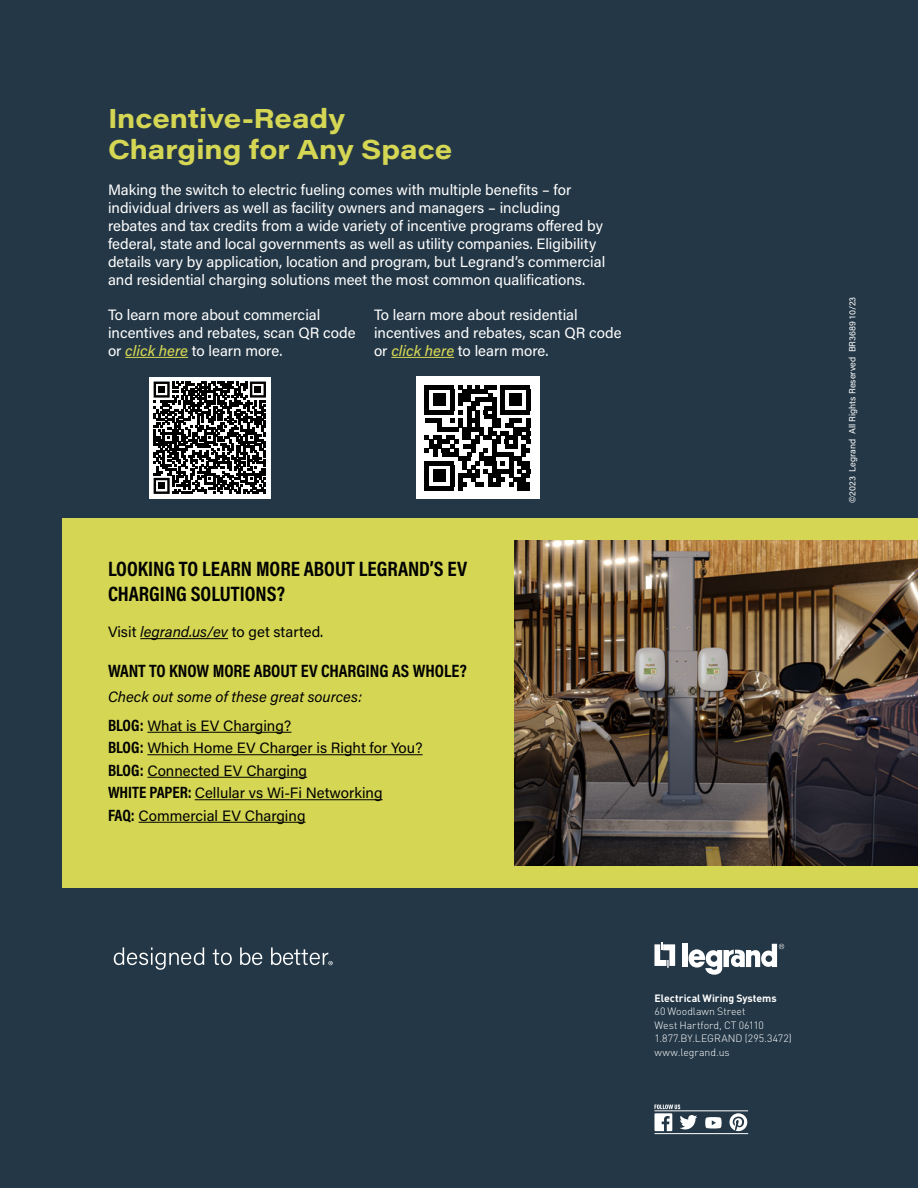
<style>
.page{position:relative;width:918px;height:1188px;background:#243746}
.page>*{position:absolute;margin:0;border:0;box-sizing:border-box;transform-origin:0 0}
.t1{font:700 27px/31.5px "Acumin Pro Wide";color:#d4d654}
.t2{font:700 21px/25.2px "Acumin Pro Cond";color:#000}
.t3{font:700 18px "Acumin Pro Cond";color:#000}
.t4{font:15px/18px "Acumin Pro";color:#fff}
.t5{font:15px/22.5px "Acumin Pro";color:#000}
.t6{font:italic 15px/29.2px "Acumin Pro";color:#000}
.t7{font:300 10.5px/13.5px "DIN Pro";color:#fff}
.t8{font:700 10.5px "DIN Pro";color:#fff}
.t9{font:9px "Acumin Pro";color:#fff}
.s1{font-weight:500;font-style:italic;color:#d4d654}
.s2{font-style:italic}
.s3{font-family:"Acumin Pro Cond";font-weight:700;font-style:normal;font-size:16.5px}
.s4{font-style:normal}
.s5{font-family:"Acumin Pro Cond";font-weight:700;font-size:16.5px}
</style>
<div class="page">
<div style="left:63px;top:518px;width:855px;height:370px;background:#d4d654"></div>
<hr style="left:125px;top:357px;width:63px;height:1px;background:#d4d654">
<hr style="left:391px;top:357px;width:63px;height:1px;background:#d4d654">
<img style="left:515px;top:540px;width:403px;height:326px">
<svg style="left:654px;top:942px;width:21px;height:26px"></svg>
<div style="left:683px;top:944px;width:5px;height:23px;background:#fff"></div>
<svg style="left:689px;top:944px;width:95px;height:31px"></svg>
<svg style="left:114px;top:947px;width:90px;height:23px"></svg>
<svg style="left:213px;top:949px;width:19px;height:16px"></svg>
<svg style="left:240px;top:947px;width:22px;height:18px"></svg>
<svg style="left:271px;top:947px;width:62px;height:18px"></svg>
<svg style="left:705px;top:1117px;width:17px;height:12px"></svg>
<svg style="left:729px;top:1113px;width:19px;height:18px"></svg>
<svg style="left:654px;top:1105px;width:43px;height:26px"></svg>
<hr style="left:655px;top:1110px;width:93px;height:1px;background:#fff">
<hr style="left:655px;top:1133px;width:93px;height:1px;background:#fff">
<hr style="left:140px;top:638px;width:88px;height:1px;background:#000">
<hr style="left:147px;top:732px;width:144px;height:1px;background:#000">
<hr style="left:147px;top:754px;width:276px;height:1px;background:#000">
<hr style="left:147px;top:777px;width:160px;height:1px;background:#000">
<hr style="left:195px;top:799px;width:188px;height:1px;background:#000">
<hr style="left:139px;top:822px;width:167px;height:1px;background:#000">
<div style="left:149px;top:377px;width:122px;height:121px;background:#fff"></div>
<svg style="left:154px;top:382px;width:112px;height:112px"></svg>
<div style="left:158px;top:386px;width:7px;height:7px;background:#000"></div>
<div style="left:255px;top:386px;width:6px;height:7px;background:#000"></div>
<div style="left:158px;top:482px;width:7px;height:7px;background:#000"></div>
<div style="left:417px;top:377px;width:123px;height:122px;background:#fff"></div>
<svg style="left:425px;top:385px;width:105px;height:105px"></svg>
<hr style="left:425px;top:486px;width:29px;height:4px;background:#000">
<div style="left:433px;top:469px;width:13px;height:13px;background:#000"></div>
<h1 class="t1" style="left:108px;top:101px;width:346px">Incentive-Ready<br>Charging for Any Space</h1>
<p class="t4" style="left:108px;top:180px;width:499px">Making the switch to electric fueling comes with multiple benefits – for individual drivers as well as facility owners and managers – including rebates and tax credits from a wide variety of incentive programs offered by federal, state and local governments as well as utility companies. Eligibility details vary by application, location and program, but Legrand’s commercial and residential charging solutions meet the most common qualifications.</p>
<p class="t4" style="left:108px;top:305px;width:249px">To learn more about commercial incentives and rebates, scan QR code or <span class="s1">click here</span> to learn more.</p>
<p class="t4" style="left:374px;top:305px;width:249px">To learn more about residential incentives and rebates, scan QR code or <span class="s1">click here</span> to learn more.</p>
<p class="t9" style="left:846px;top:503px;width:208px;rotate:-90deg">©2023 Legrand All Rights Reserved BR3689 10/23</p>
<h2 class="t2" style="left:108px;top:556px;width:361px">LOOKING TO LEARN MORE ABOUT LEGRAND’S EV<br>CHARGING SOLUTIONS?</h2>
<p class="t5" style="left:108px;top:620px;width:217px">Visit <span class="s2">legrand.us/ev</span> to get started.</p>
<p class="t3" style="left:108px;top:659px;width:360px">WANT TO KNOW MORE ABOUT EV CHARGING AS WHOLE?</p>
<p class="t6" style="left:108px;top:681px;width:256px">Check out some of these great sources:<br><span class="s3">BLOG:</span> <span class="s4">What is EV Charging?</span></p>
<p class="t5" style="left:108px;top:736px;width:316px"><span class="s5">BLOG:</span> Which Home EV Charger is Right for You?<br><span class="s5">BLOG:</span> Connected EV Charging<br><span class="s5">WHITE PAPER:</span> Cellular vs Wi-Fi Networking<br><span class="s5">FAQ:</span> Commercial EV Charging</p>
<p class="t8" style="left:654px;top:991px;width:124px">Electrical Wiring Systems</p>
<p class="t7" style="left:654px;top:1004px;width:139px">60 Woodlawn Street<br>West Hartford, CT 06110<br>1.877.BY.LEGRAND (295.3472) www.legrand.us</p>
</div>
